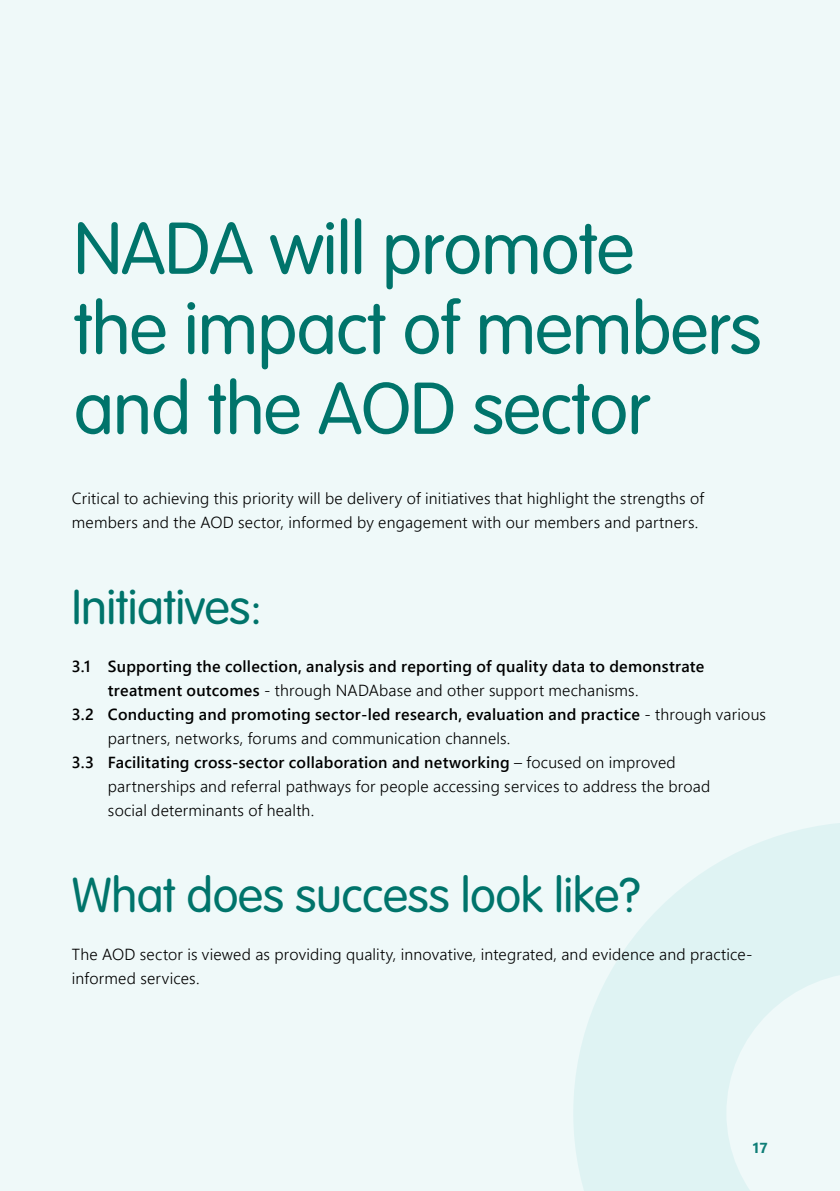
<style>
.page{position:relative;width:840px;height:1191px;background:#fff}
.page>*{position:absolute;margin:0;border:0;box-sizing:border-box;transform-origin:0 0}
.t1{font:300 72px/80px "VAG Rounded Std";letter-spacing:-.01em;color:#00746b}
.t2{font:300 48px "VAG Rounded Std";letter-spacing:-.01em;color:#00746b}
.t3{font:300 16px/24px "Segoe UI";letter-spacing:.015em;color:#000}
.t4{font:600 16px "Segoe UI";letter-spacing:.015em;color:#000}
.t5{font:700 14.4px "Segoe UI";color:#00746b}
.s1{font-weight:600}
.s2{font-weight:300}
</style>
<div class="page">
<div style="left:0;top:0;width:839px;height:1191px;background:#eff9f9"></div>
<svg style="left:573px;top:823px;width:266px;height:368px;fill:#dff3f3"></svg>
<h1 class="t1" style="left:74px;top:211px;width:689px">NADA will promote<br>the impact of members and the AOD sector</h1>
<p class="t3" style="left:72px;top:485px;width:633px">Critical to achieving this priority will be delivery of initiatives that highlight the strengths of members and the AOD sector, informed by engagement with our members and partners.</p>
<h2 class="t2" style="left:72px;top:580px;width:192px">Initiatives:</h2>
<p class="t4" style="left:72px;top:651px;width:633px">3.1 Supporting the collection, analysis and reporting of quality data to demonstrate</p>
<p class="t3" style="left:108px;top:677px;width:532px"><span class="s1">treatment outcomes</span> - through NADAbase and other support mechanisms.</p>
<p class="t4" style="left:72px;top:699px;width:695px">3.2 Conducting and promoting sector-led research, evaluation and practice <span class="s2">- through various</span></p>
<p class="t3" style="left:108px;top:725px;width:404px">partners, networks, forums and communication channels.</p>
<p class="t4" style="left:72px;top:747px;width:605px">3.3 Facilitating cross-sector collaboration and networking <span class="s2">– focused on improved</span></p>
<p class="t3" style="left:108px;top:773px;width:603px">partnerships and referral pathways for people accessing services to address the broad</p>
<p class="t3" style="left:108px;top:797px;width:208px">social determinants of health.</p>
<h2 class="t2" style="left:72px;top:868px;width:569px">What does success look like?</h2>
<p class="t3" style="left:72px;top:941px;width:681px">The AOD sector is viewed as providing quality, innovative, integrated, and evidence and practice&shy;informed services.</p>
<p class="t5" style="left:751px;top:1134px;width:17px">17</p>
</div>
